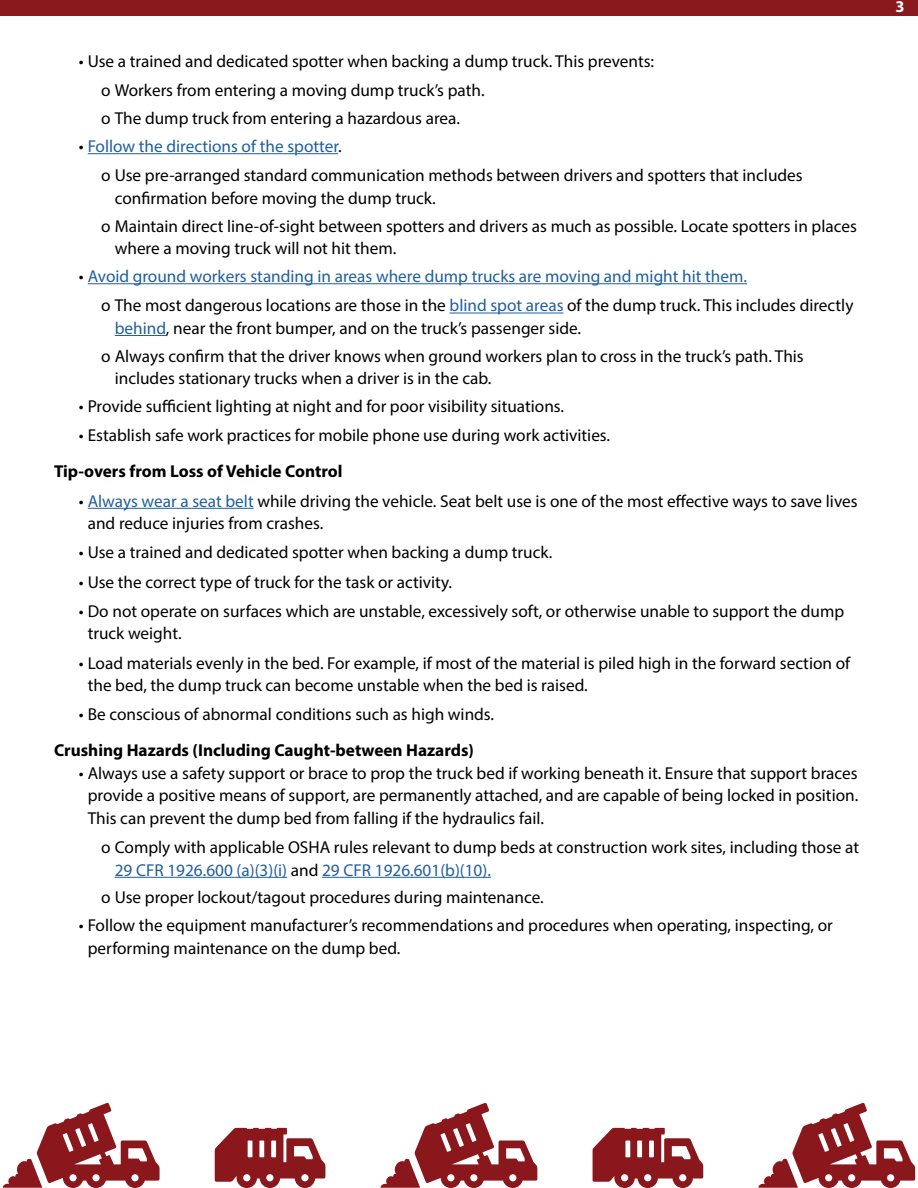
<style>
.page{position:relative;width:918px;height:1188px;background:#fff}
.page>*{position:absolute;margin:0;border:0;box-sizing:border-box;transform-origin:0 0}
.t1{font:17.25px/22.5px "Myriad Pro";color:#000}
.t2{font:17.25px "Myriad Pro";color:#215e9e}
.Paragraph_Style_1{font:700 17.25px "Myriad Pro";color:#000}
.t3{font:700 16.5px "Myriad Pro";color:#fff}
.s1{color:#000}
.s2{color:#215e9e}
</style>
<div class="page">
<svg style="left:2px;top:1103px;width:158px;height:85px"></svg>
<svg style="left:215px;top:1128px;width:110px;height:60px"></svg>
<svg style="left:380px;top:1103px;width:157px;height:85px"></svg>
<svg style="left:593px;top:1128px;width:110px;height:60px"></svg>
<svg style="left:758px;top:1103px;width:157px;height:85px"></svg>
<hr style="left:88px;top:153px;width:250px;height:1px;background:#215e9e">
<hr style="left:88px;top:283px;width:659px;height:1px;background:#215e9e">
<hr style="left:450px;top:313px;width:114px;height:1px;background:#215e9e">
<hr style="left:115px;top:335px;width:51px;height:1px;background:#215e9e">
<hr style="left:88px;top:508px;width:166px;height:1px;background:#215e9e">
<hr style="left:115px;top:877px;width:172px;height:1px;background:#215e9e">
<hr style="left:322px;top:877px;width:169px;height:1px;background:#215e9e">
<div style="left:0;top:0;width:918px;height:15px;background:#8a181c"></div>
<p class="t1" style="left:79px;top:50px;width:577px">• Use a trained and dedicated spotter when backing a dump truck. This prevents:</p>
<p class="t1" style="left:101px;top:79px;width:385px">ο Workers from entering a moving dump truck’s path.</p>
<p class="t1" style="left:101px;top:107px;width:360px">ο The dump truck from entering a hazardous area.</p>
<p class="t2" style="left:79px;top:136px;width:264px"><span class="s1">•</span> Follow the directions of the spotter<span class="s1">.</span></p>
<p class="t1" style="left:115px;top:164px;width:689px;text-indent:-14px">ο Use pre-arranged standard communication methods between drivers and spotters that includes confirmation before moving the dump truck.</p>
<p class="t1" style="left:115px;top:214px;width:744px;text-indent:-14px">ο Maintain direct line-of-sight between spotters and drivers as much as possible. Locate spotters in places where a moving truck will not hit them.</p>
<p class="t2" style="left:79px;top:266px;width:670px"><span class="s1">•</span> Avoid ground workers standing in areas where dump trucks are moving and might hit them.</p>
<p class="t1" style="left:115px;top:294px;width:740px;text-indent:-14px">ο The most dangerous locations are those in the <span class="s2">blind spot areas</span> of the dump truck. This includes directly <span class="s2">behind</span>, near the front bumper, and on the truck’s passenger side.</p>
<p class="t1" style="left:115px;top:344px;width:691px;text-indent:-14px">ο Always confirm that the driver knows when ground workers plan to cross in the truck’s path. This includes stationary trucks when a driver is in the cab.</p>
<p class="t1" style="left:79px;top:395px;width:487px">• Provide sufficient lighting at night and for poor visibility situations.</p>
<p class="t1" style="left:79px;top:424px;width:533px">• Establish safe work practices for mobile phone use during work activities.</p>
<p class="Paragraph_Style_1" style="left:54px;top:460px;width:290px">Tip-overs from Loss of Vehicle Control</p>
<p class="t1" style="left:88px;top:489px;width:771px;text-indent:-9px">• <span class="s2">Always wear a seat belt</span> while driving the vehicle. Seat belt use is one of the most effective ways to save lives and reduce injuries from crashes.</p>
<p class="t1" style="left:79px;top:541px;width:475px">• Use a trained and dedicated spotter when backing a dump truck.</p>
<p class="t1" style="left:79px;top:570px;width:375px">• Use the correct type of truck for the task or activity.</p>
<p class="t1" style="left:88px;top:600px;width:758px;text-indent:-9px">• Do not operate on surfaces which are unstable, excessively soft, or otherwise unable to support the dump truck weight.</p>
<p class="t1" style="left:88px;top:651px;width:764px;text-indent:-9px">• Load materials evenly in the bed. For example, if most of the material is piled high in the forward section of the bed, the dump truck can become unstable when the bed is raised.</p>
<p class="t1" style="left:79px;top:703px;width:417px">• Be conscious of abnormal conditions such as high winds.</p>
<p class="Paragraph_Style_1" style="left:54px;top:739px;width:421px">Crushing Hazards (Including Caught-between Hazards)</p>
<p class="t1" style="left:88px;top:762px;width:772px;text-align:justify;text-indent:-9px">• Always use a safety support or brace to prop the truck bed if working beneath it. Ensure that support braces provide a positive means of support, are permanently attached, and are capable of being locked in position.<br>This can prevent the dump bed from falling if the hydraulics fail.</p>
<p class="t1" style="left:115px;top:836px;width:746px;text-indent:-14px">ο Comply with applicable OSHA rules relevant to dump beds at construction work sites, including those at<br><span class="s2">29 CFR 1926.600 (a)(3)(i)</span> and <span class="s2">29 CFR 1926.601(b)(10).</span></p>
<p class="t1" style="left:101px;top:886px;width:444px">ο Use proper lockout/tagout procedures during maintenance.</p>
<p class="t1" style="left:88px;top:914px;width:747px;text-indent:-9px">• Follow the equipment manufacturer’s recommendations and procedures when operating, inspecting, or performing maintenance on the dump bed.</p>
<p class="t3" style="left:896px;top:-4px;width:11px">3</p>
</div>
